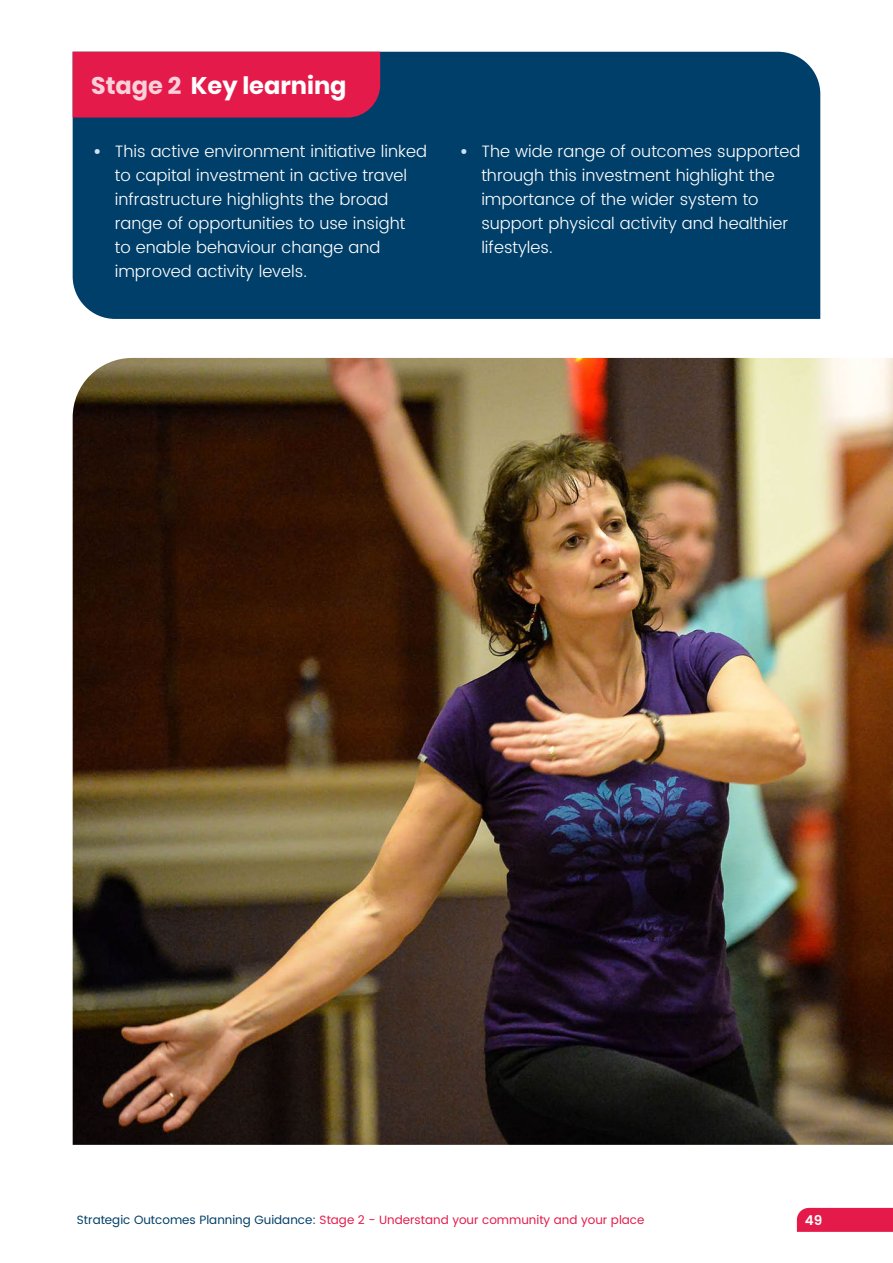
<style>
.page{position:relative;width:893px;height:1263px;background:#fff}
.page>*{position:absolute;margin:0;border:0;box-sizing:border-box;transform-origin:0 0}
._3_-_heading{font:700 24px "Poppins";color:#fff}
.light_blue_bullets{font:300 16.5px/24px "Poppins";color:#fff}
.t1{font:600 13.5px "Poppins";color:#fff}
.t2{font:12px "Poppins";color:#e41b4a}
.s1{color:#fad1db}
.s2{font-weight:700;color:#cce3f7}
.s3{color:#003f69}
</style>
<div class="page">
<div style="left:797px;top:1208px;width:96px;height:24px;background:#e41b4a"></div>
<div style="left:73px;top:52px;width:747px;height:267px;background:#003f69"></div>
<div style="left:73px;top:52px;width:307px;height:66px;background:#e41b4a"></div>
<img style="left:73px;top:358px;width:820px;height:787px">
<h3 class="_3_-_heading" style="left:91px;top:72px;width:257px"><span class="s1">Stage 2</span> Key learning</h3>
<p class="light_blue_bullets" style="left:115px;top:140px;width:314px;text-indent:-21px"><span class="s2">•</span> This active environment initiative linked to capital investment in active travel infrastructure highlights the broad range of opportunities to use insight<br>to enable behaviour change and improved activity levels.</p>
<p class="light_blue_bullets" style="left:481px;top:140px;width:320px;text-indent:-21px"><span class="s2">•</span> The wide range of outcomes supported through this investment highlight the importance of the wider system to support physical activity and healthier lifestyles.</p>
<p class="t2" style="left:77px;top:1211px;width:569px"><span class="s3">Strategic Outcomes Planning Guidance:</span> Stage 2 - Understand your community and your place</p>
<p class="t1" style="left:805px;top:1210px;width:19px">49</p>
</div>
